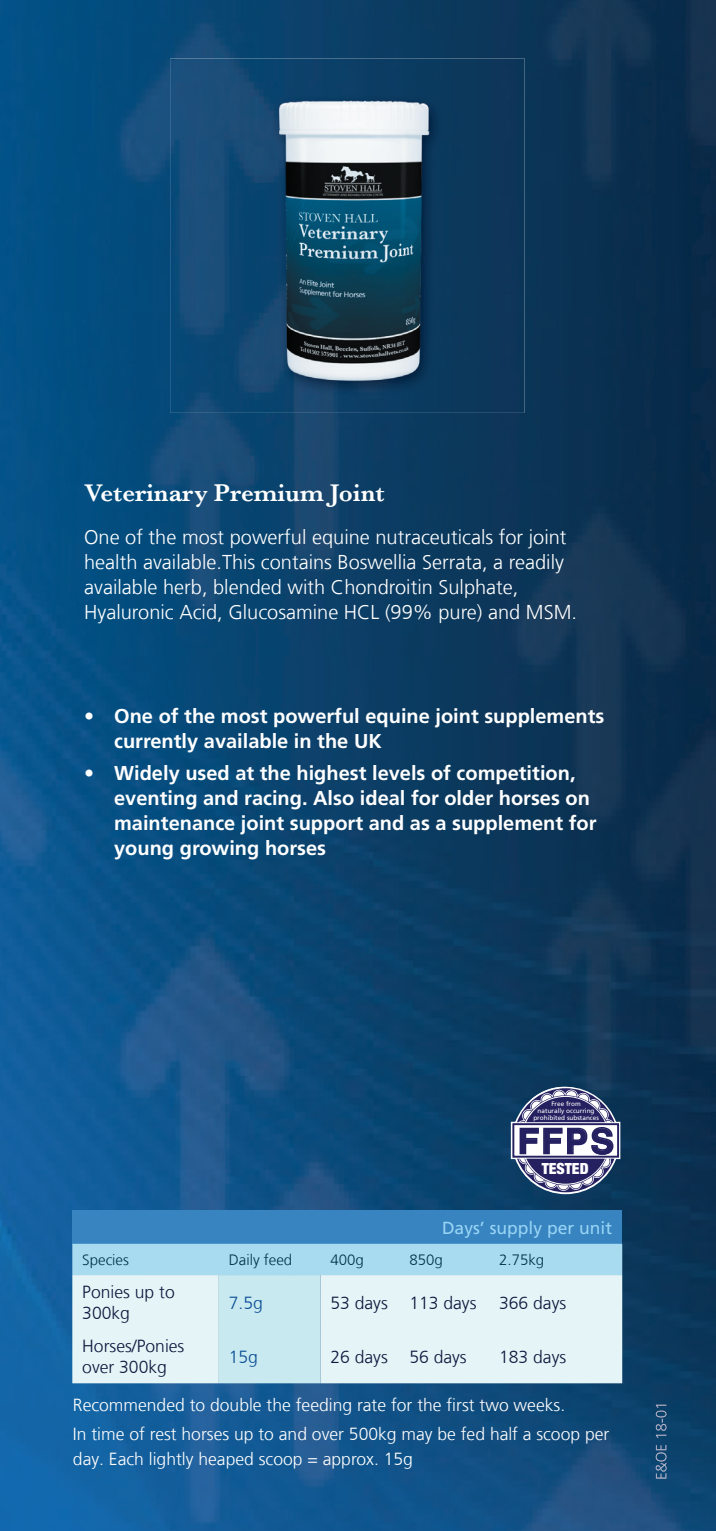
<style>
.page{position:relative;width:716px;height:1531px;background:#fff}
.page>*{position:absolute;margin:0;border:0;box-sizing:border-box;transform-origin:0 0}
.t1{font:700 34.75px "Helvetica";color:#252161}
.t2{font:600 25px "Baskerville";color:#fff}
.t3{font:700 20px/25px "Frutiger LT Com";color:#fff}
.t4{font:300 20px/25px "Frutiger LT Com";color:#fff}
.t5{font:300 17.5px/25px "Frutiger LT Com";color:#fff}
.t6{font:300 17.5px/21px "Frutiger LT Com";color:#0d173e}
.t7{font:17.5px "Frutiger LT Com";color:#98d4f4}
.t8{font:300 17.5px "Frutiger LT Com";color:#0b4e95}
.t9{font:900 condensed 15.5px "Helvetica Neue";color:#fff}
.t10{font:300 15px "Frutiger LT Com";color:#003449}
.t11{font:6.5px/6.8px "Frutiger LT Com";color:#fff;text-align:center}
</style>
<div class="page">
<img style="left:0;top:0;width:716px;height:1531px">
<img style="left:655px;top:1404px;width:11px;height:74px">
<img style="left:170px;top:58px;width:354px;height:355px">
<img style="left:271px;top:94px;width:173px;height:303px">
<div style="left:72px;top:1210px;width:550px;height:34px;background:#3784c1"></div>
<svg style="left:72px;top:1244px;width:550px;height:139px;background:#d3ecf3"></svg>
<svg style="left:509px;top:1087px;width:113px;height:107px"></svg>
<p class="t2" style="left:84px;top:475px;width:302px">Veterinary Premium Joint</p>
<p class="t4" style="left:84px;top:524px;width:494px">One of the most powerful equine nutraceuticals for joint health available.This contains Boswellia Serrata, a readily available herb, blended with Chondroitin Sulphate, Hyaluronic Acid, Glucosamine HCL (99% pure) and MSM.</p>
<p class="t3" style="left:114px;top:703px;width:492px;text-indent:-30px">• One of the most powerful equine joint supplements currently available in the UK</p>
<p class="t3" style="left:114px;top:760px;width:484px;text-indent:-30px">• Widely used at the highest levels of competition, eventing and racing. Also ideal for older horses on maintenance joint support and as a supplement for young growing horses</p>
<p class="t11" style="left:533px;top:1100px;width:67px">Free from<br>naturally occurring prohibited substances</p>
<h1 class="t1" style="left:518px;top:1113px;width:98px">FFPS</h1>
<p class="t9" style="left:542px;top:1155px;width:48px">TESTED</p>
<p class="t7" style="left:442px;top:1217px;width:172px">Days’ supply per unit</p>
<p class="t10" style="left:82px;top:1250px;width:48px">Species</p>
<p class="t10" style="left:229px;top:1250px;width:65px">Daily feed</p>
<p class="t10" style="left:330px;top:1250px;width:35px">400g</p>
<p class="t10" style="left:409px;top:1250px;width:35px">850g</p>
<p class="t10" style="left:499px;top:1250px;width:47px">2.75kg</p>
<p class="t6" style="left:82px;top:1281px;width:94px">Ponies up to<br>300kg</p>
<p class="t8" style="left:229px;top:1292px;width:36px">7.5g</p>
<p class="t6" style="left:330px;top:1292px;width:148px">53 days 113 days</p>
<p class="t6" style="left:499px;top:1292px;width:69px">366 days</p>
<p class="t6" style="left:82px;top:1335px;width:104px">Horses/Ponies over 300kg</p>
<p class="t8" style="left:229px;top:1346px;width:31px">15g</p>
<p class="t6" style="left:330px;top:1346px;width:138px">26 days 56 days</p>
<p class="t6" style="left:499px;top:1346px;width:69px">183 days</p>
<p class="t5" style="left:73px;top:1392px;width:494px">Recommended to double the feeding rate for the first two weeks.</p>
<p class="t5" style="left:73px;top:1421px;width:538px">In time of rest horses up to and over 500kg may be fed half a scoop per day. Each lightly heaped scoop = approx. 15g</p>
</div>
